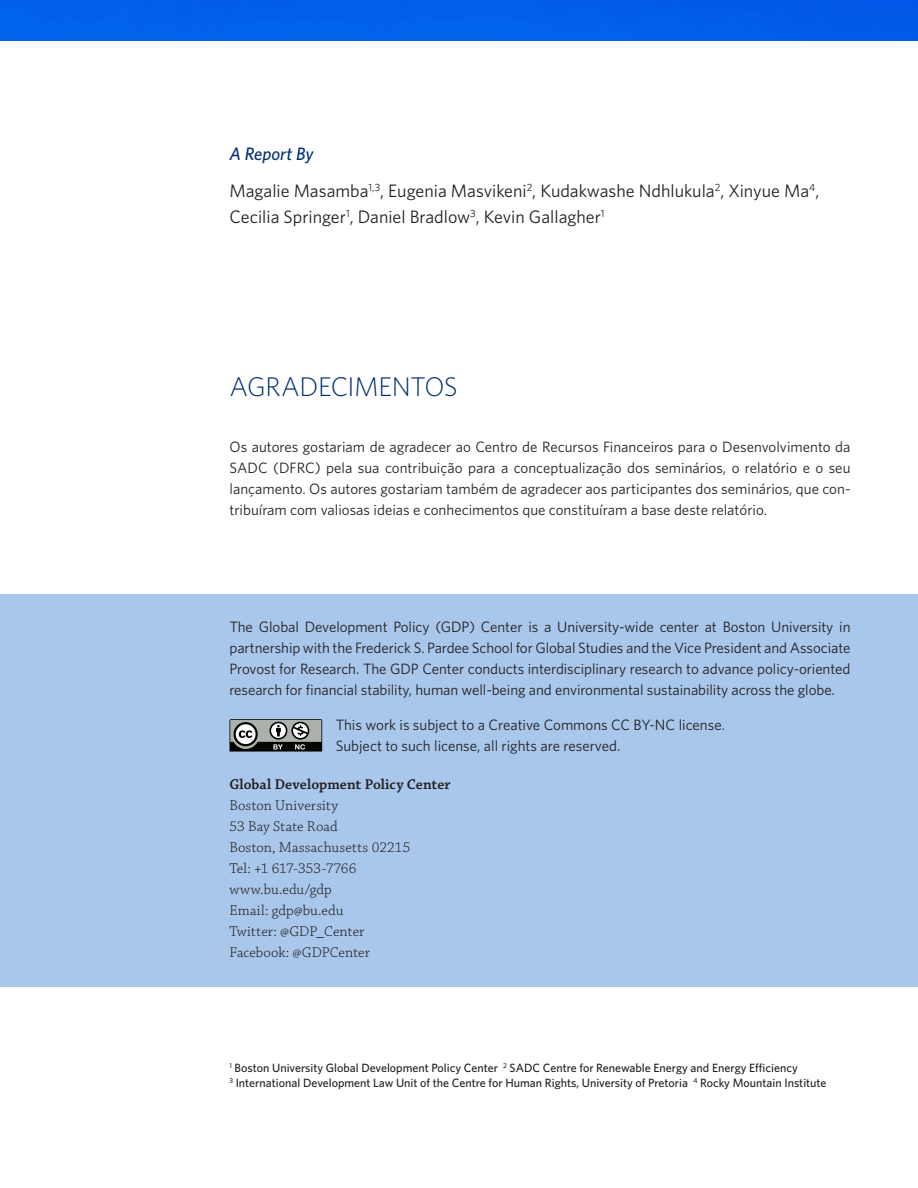
<style>
.page{position:relative;width:918px;height:1188px;background:#fff}
.page>*{position:absolute;margin:0;border:0;box-sizing:border-box;transform-origin:0 0}
.fm_head{font:300 27px "Whitney";letter-spacing:-.015em;color:#002f73}
.au_head{font:18px/25.5px "Whitney";color:#231f20}
.au_head-2{font:italic 500 18px "Whitney";color:#002f73}
.cip_txt{font:15px/21px "Whitney";letter-spacing:-.005em;color:#231f20;text-align:justify}
.cip_text2{font:300 15px "Chaparral Pro";letter-spacing:.005em;color:#231f20}
.body_text{font:15px/21px "Whitney";color:#231f20}
.cip_text2-2{font:600 15px "Chaparral Pro";letter-spacing:.005em;color:#231f20}
.footnote{font:500 12px/15px "Whitney";color:#231f20}
</style>
<div class="page">
<div style="left:0;top:0;width:918px;height:40px;background:#025fea"></div>
<div style="left:0;top:594px;width:918px;height:393px;background:#a8c7eb"></div>
<svg style="left:230px;top:719px;width:93px;height:33px;background:#747876"></svg>
<p class="au_head-2" style="left:230px;top:142px;width:85px">A Report By</p>
<p class="au_head" style="left:230px;top:178px;width:591px">Magalie Masamba<sup>1,3</sup>, Eugenia Masvikeni<sup>2</sup>, Kudakwashe Ndhlukula<sup>2</sup>, Xinyue Ma<sup>4</sup>,<br>Cecilia Springer<sup>1</sup>, Daniel Bradlow<sup>3</sup>, Kevin Gallagher<sup>1</sup></p>
<p class="fm_head" style="left:230px;top:369px;width:230px">AGRADECIMENTOS</p>
<p class="cip_txt" style="left:230px;top:436px;width:623px">Os autores gostariam de agradecer ao Centro de Recursos Financeiros para o Desenvolvimento da SADC (DFRC) pela sua contribuição para a conceptualização dos seminários, o relatório e o seu lançamento. Os autores gostariam também de agradecer aos participantes dos seminários, que con&shy;tribuíram com valiosas ideias e conhecimentos que constituíram a base deste relatório.</p>
<p class="cip_txt" style="left:230px;top:616px;width:623px">The Global Development Policy (GDP) Center is a University-wide center at Boston University in partnership with the Frederick S. Pardee School for Global Studies and the Vice President and Associate Provost for Research. The GDP Center conducts interdisciplinary research to advance policy-oriented research for financial stability, human well-being and environmental sustainability across the globe.</p>
<p class="body_text" style="left:336px;top:714px;width:391px">This work is subject to a Creative Commons CC BY-NC license.<br>Subject to such license, all rights are reserved.</p>
<p class="cip_text2-2" style="left:230px;top:776px;width:223px">Global Development Policy Center</p>
<p class="cip_text2" style="left:230px;top:797px;width:110px">Boston University</p>
<p class="cip_text2" style="left:230px;top:818px;width:110px">53 Bay State Road</p>
<p class="cip_text2" style="left:230px;top:839px;width:182px">Boston, Massachusetts 02215</p>
<p class="cip_text2" style="left:230px;top:860px;width:128px">Tel: +1 617-353-7766</p>
<p class="cip_text2" style="left:230px;top:881px;width:104px">www.bu.edu/gdp</p>
<p class="cip_text2" style="left:230px;top:902px;width:115px">Email: gdp@bu.edu</p>
<p class="cip_text2" style="left:230px;top:923px;width:137px">Twitter: @GDP_Center</p>
<p class="cip_text2" style="left:230px;top:944px;width:142px">Facebook: @GDPCenter</p>
<p class="footnote" style="left:230px;top:1060px;width:599px"><sup>1</sup> Boston University Global Development Policy Center <sup>2</sup> SADC Centre for Renewable Energy and Energy Efficiency<br><sup>3</sup> International Development Law Unit of the Centre for Human Rights, University of Pretoria <sup>4</sup> Rocky Mountain Institute</p>
</div>
